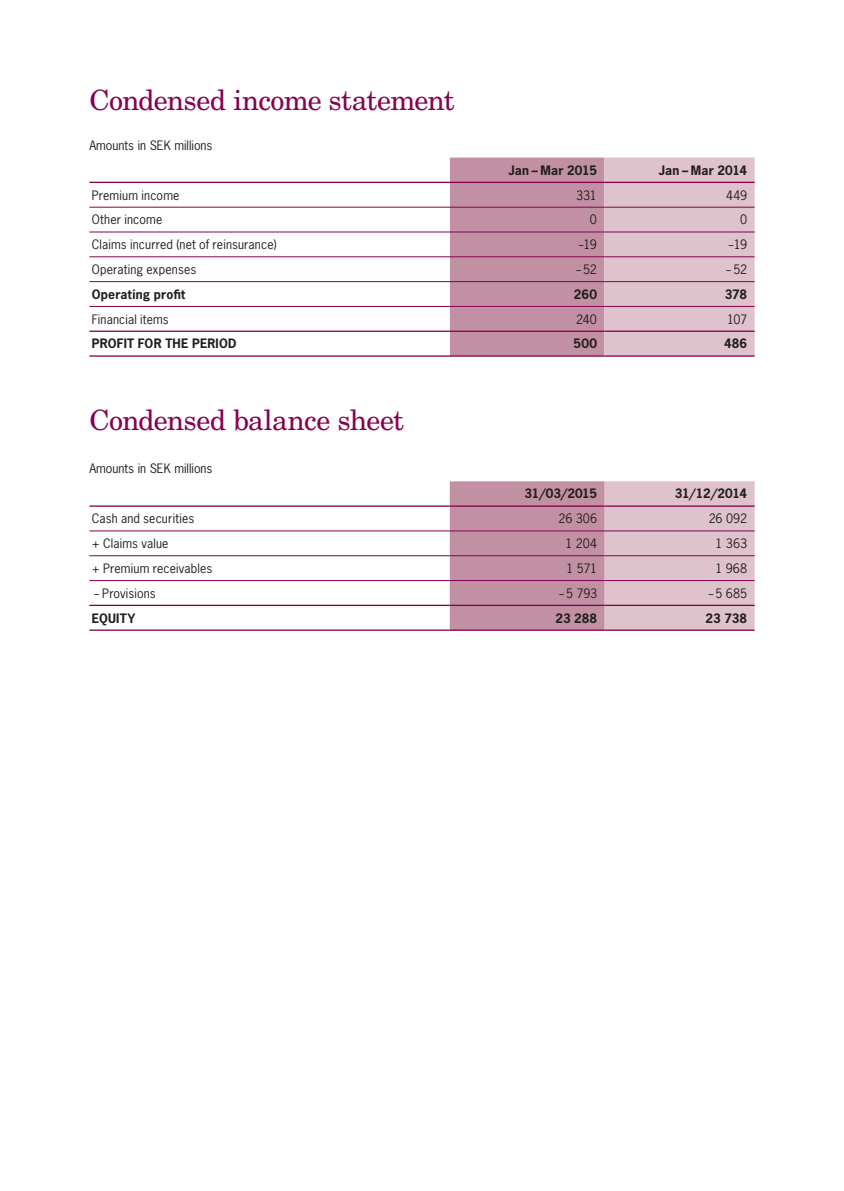
<style>
.page{position:relative;width:844px;height:1191px;background:#fff}
.page>*{position:absolute;margin:0;border:0;box-sizing:border-box;transform-origin:0 0}
.Rubriker_färgade_1{font:28px "New Century Schlbk LT Std";letter-spacing:-.025em;color:#850250}
.Tabell_7_9_vänster{font:12.25px "News Gothic Std";letter-spacing:.015em;color:#231f20}
.Tabell_7_9_högerst{font:700 12.25px "News Gothic Std";letter-spacing:.005em;color:#231f20}
.Tabell_7_9_högerst-2{font:12.25px "News Gothic Std";letter-spacing:-.005em;color:#231f20}
.Table_text{font:12.25px "News Gothic Std";color:#231f20}
.Tabell_7_9_vänster-2{font:700 12.25px "News Gothic Std";letter-spacing:.015em;color:#231f20}
.Tabell_7_9_högerst-3{font:12.25px "News Gothic Std";letter-spacing:-.005em;color:#231f20;scale:.75 1}
.Tabell_7_9_vänster-3{font:12.25px "News Gothic Std";letter-spacing:.015em;color:#231f20;scale:.75 1}
</style>
<div class="page">
<svg style="left:450px;top:158px;width:304px;height:197px;background:#cea7b6"></svg>
<hr style="left:89px;top:182px;width:361px;height:1px;background:#850250">
<hr style="left:450px;top:182px;width:154px;height:1px;background:#850250">
<hr style="left:604px;top:182px;width:150px;height:1px;background:#850250">
<hr style="left:89px;top:207px;width:361px;height:1px;background:#850250">
<hr style="left:450px;top:207px;width:154px;height:1px;background:#850250">
<hr style="left:604px;top:207px;width:150px;height:1px;background:#850250">
<hr style="left:89px;top:232px;width:361px;height:1px;background:#850250">
<hr style="left:450px;top:232px;width:154px;height:1px;background:#850250">
<hr style="left:604px;top:232px;width:150px;height:1px;background:#850250">
<hr style="left:89px;top:256px;width:361px;height:1px;background:#850250">
<hr style="left:450px;top:256px;width:154px;height:1px;background:#850250">
<hr style="left:604px;top:256px;width:150px;height:1px;background:#850250">
<hr style="left:89px;top:281px;width:361px;height:1px;background:#850250">
<hr style="left:450px;top:281px;width:154px;height:1px;background:#850250">
<hr style="left:604px;top:281px;width:150px;height:1px;background:#850250">
<hr style="left:89px;top:306px;width:361px;height:1px;background:#850250">
<hr style="left:450px;top:306px;width:154px;height:1px;background:#850250">
<hr style="left:604px;top:306px;width:150px;height:1px;background:#850250">
<hr style="left:89px;top:330px;width:361px;height:2px;background:#850250">
<hr style="left:89px;top:355px;width:361px;height:2px;background:#850250">
<hr style="left:450px;top:330px;width:154px;height:2px;background:#850250">
<hr style="left:450px;top:355px;width:154px;height:2px;background:#850250">
<hr style="left:604px;top:330px;width:150px;height:2px;background:#850250">
<hr style="left:604px;top:355px;width:150px;height:2px;background:#850250">
<svg style="left:449px;top:481px;width:305px;height:148px;background:#cfa9b7"></svg>
<hr style="left:89px;top:505px;width:360px;height:2px;background:#850250">
<hr style="left:449px;top:505px;width:155px;height:2px;background:#850250">
<hr style="left:604px;top:505px;width:150px;height:2px;background:#850250">
<hr style="left:89px;top:530px;width:360px;height:1px;background:#850250">
<hr style="left:449px;top:530px;width:155px;height:1px;background:#850250">
<hr style="left:604px;top:530px;width:150px;height:1px;background:#850250">
<hr style="left:89px;top:555px;width:360px;height:1px;background:#850250">
<hr style="left:449px;top:555px;width:155px;height:1px;background:#850250">
<hr style="left:604px;top:555px;width:150px;height:1px;background:#850250">
<hr style="left:89px;top:580px;width:360px;height:1px;background:#850250">
<hr style="left:449px;top:580px;width:155px;height:1px;background:#850250">
<hr style="left:604px;top:580px;width:150px;height:1px;background:#850250">
<hr style="left:89px;top:604px;width:360px;height:2px;background:#850250">
<hr style="left:89px;top:629px;width:360px;height:2px;background:#850250">
<hr style="left:449px;top:604px;width:155px;height:2px;background:#850250">
<hr style="left:449px;top:629px;width:155px;height:2px;background:#850250">
<hr style="left:604px;top:604px;width:150px;height:2px;background:#850250">
<hr style="left:604px;top:629px;width:150px;height:2px;background:#850250">
<p class="Rubriker_färgade_1" style="left:89px;top:83px;width:367px">Condensed income statement</p>
<p class="Table_text" style="left:89px;top:138px;width:125px">Amounts in SEK millions</p>
<p class="Tabell_7_9_högerst" style="left:508px;top:162px;width:90px">Jan – Mar 2015</p>
<p class="Tabell_7_9_högerst" style="left:658px;top:162px;width:90px">Jan – Mar 2014</p>
<p class="Tabell_7_9_vänster" style="left:92px;top:187px;width:89px">Premium income</p>
<p class="Tabell_7_9_högerst-2" style="left:576px;top:187px;width:22px">331</p>
<p class="Tabell_7_9_högerst-2" style="left:725px;top:187px;width:23px">449</p>
<p class="Tabell_7_9_vänster" style="left:92px;top:212px;width:72px">Other income</p>
<p class="Tabell_7_9_högerst-2" style="left:589px;top:212px;width:9px">0</p>
<p class="Tabell_7_9_högerst-2" style="left:740px;top:212px;width:9px">0</p>
<p class="Tabell_7_9_vänster" style="left:92px;top:237px;width:186px">Claims incurred (net of reinsurance)</p>
<p class="Tabell_7_9_högerst-3" style="left:578px;top:237px;width:27px">−19</p>
<p class="Tabell_7_9_högerst-3" style="left:728px;top:237px;width:27px">−19</p>
<p class="Tabell_7_9_vänster" style="left:92px;top:261px;width:106px">Operating expenses</p>
<p class="Tabell_7_9_högerst-3" style="left:575px;top:261px;width:30px">−52</p>
<p class="Tabell_7_9_högerst-3" style="left:725px;top:261px;width:30px">−52</p>
<p class="Tabell_7_9_vänster-2" style="left:92px;top:286px;width:95px">Operating profit</p>
<p class="Tabell_7_9_högerst" style="left:573px;top:286px;width:25px">260</p>
<p class="Tabell_7_9_högerst" style="left:724px;top:286px;width:24px">378</p>
<p class="Tabell_7_9_vänster" style="left:92px;top:311px;width:78px">Financial items</p>
<p class="Tabell_7_9_högerst-2" style="left:576px;top:311px;width:22px">240</p>
<p class="Tabell_7_9_högerst-2" style="left:727px;top:311px;width:21px">107</p>
<p class="Tabell_7_9_vänster-2" style="left:92px;top:336px;width:146px">PROFIT FOR THE PERIOD</p>
<p class="Tabell_7_9_högerst" style="left:573px;top:336px;width:25px">500</p>
<p class="Tabell_7_9_högerst" style="left:723px;top:336px;width:25px">486</p>
<p class="Rubriker_färgade_1" style="left:89px;top:403px;width:316px">Condensed balance sheet</p>
<p class="Table_text" style="left:89px;top:461px;width:125px">Amounts in SEK millions</p>
<p class="Tabell_7_9_högerst" style="left:524px;top:486px;width:74px">31/03/2015</p>
<p class="Tabell_7_9_högerst" style="left:674px;top:486px;width:74px">31/12/2014</p>
<p class="Tabell_7_9_vänster" style="left:92px;top:511px;width:104px">Cash and securities</p>
<p class="Tabell_7_9_högerst-2" style="left:558px;top:511px;width:40px">26 306</p>
<p class="Tabell_7_9_högerst-2" style="left:708px;top:511px;width:40px">26 092</p>
<p class="Tabell_7_9_vänster" style="left:92px;top:535px;width:78px">+ Claims value</p>
<p class="Tabell_7_9_högerst-2" style="left:565px;top:535px;width:33px">1 204</p>
<p class="Tabell_7_9_högerst-2" style="left:715px;top:535px;width:33px">1 363</p>
<p class="Tabell_7_9_vänster" style="left:92px;top:560px;width:122px">+ Premium receivables</p>
<p class="Tabell_7_9_högerst-2" style="left:566px;top:560px;width:32px">1 571</p>
<p class="Tabell_7_9_högerst-2" style="left:715px;top:560px;width:33px">1 968</p>
<p class="Tabell_7_9_vänster-3" style="left:94px;top:585px;width:83px">– Provisions</p>
<p class="Tabell_7_9_högerst-3" style="left:558px;top:585px;width:53px">− 5 793</p>
<p class="Tabell_7_9_högerst-3" style="left:707px;top:585px;width:54px">−5 685</p>
<p class="Tabell_7_9_vänster-2" style="left:92px;top:610px;width:45px">EQUITY</p>
<p class="Tabell_7_9_högerst" style="left:555px;top:610px;width:43px">23 288</p>
<p class="Tabell_7_9_högerst" style="left:705px;top:610px;width:43px">23 738</p>
</div>
